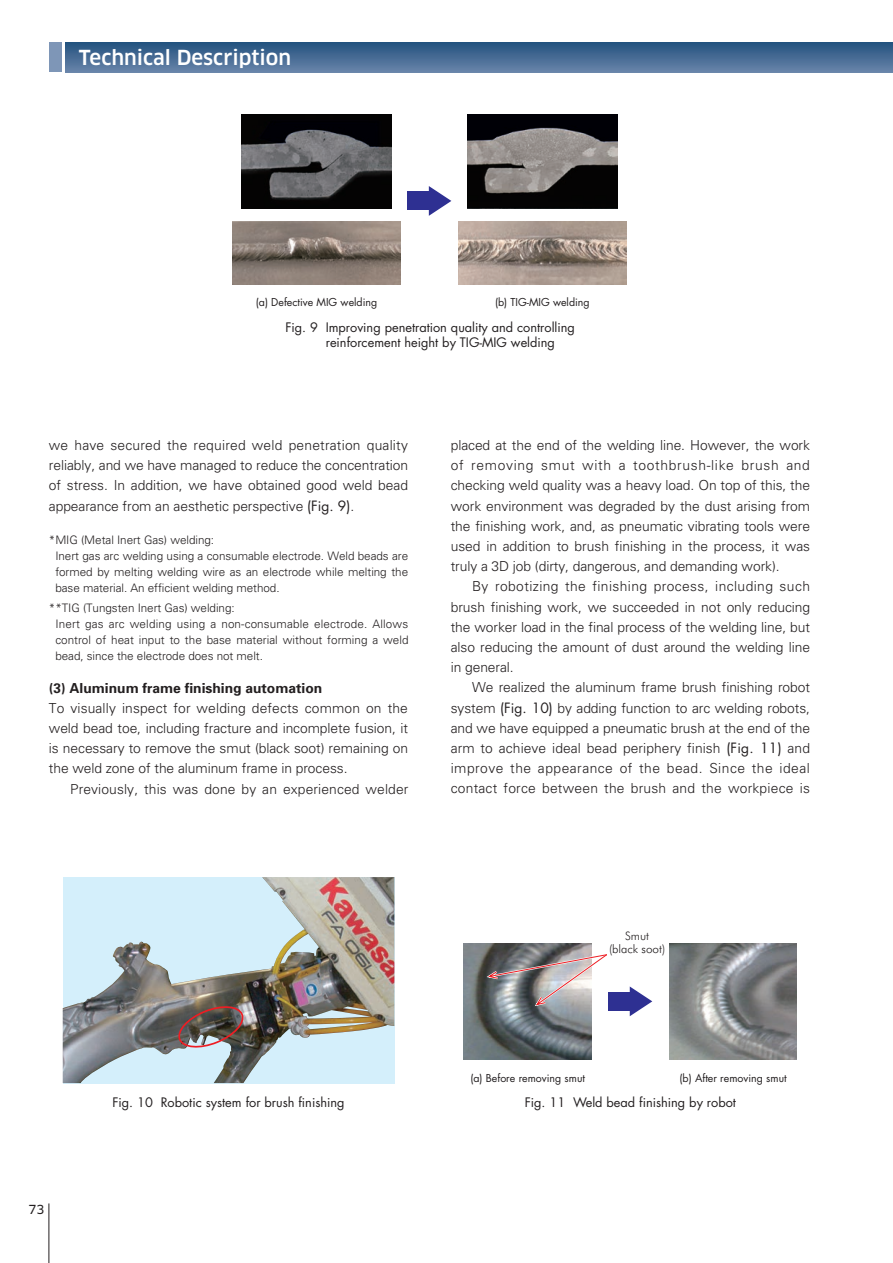
<style>
.page{position:relative;width:893px;height:1263px;background:#fff}
.page>*{position:absolute;margin:0;border:0;box-sizing:border-box;transform-origin:0 0}
.t1{font:500 20.25px "Clan Pro";color:#fff}
.t2{font:300 13.8px/20.2px "Univers";letter-spacing:-.005em;color:#231f20;text-align:justify}
.t3{font:700 13.8px "Univers";color:#231f20}
.t4{font:12.75px/14.9px "Futura";color:#231f20}
.t5{font:12.15px "Clan Pro News";color:#231f20}
.t6{font:300 11.7px/15.9px "Univers";letter-spacing:-.005em;color:#231f20}
.t7{font:300 11.7px/12.8px "Futura BT";color:#231f20;text-align:center}
.t8{font:10.65px "Futura";color:#231f20}
.s1{font-family:"Futura";font-weight:400}
</style>
<div class="page">
<svg style="left:66px;top:43px;width:826px;height:29px;background:#466b94"></svg>
<div style="left:49px;top:43px;width:13px;height:29px;background:#7e96b7"></div>
<hr style="left:49px;top:1203px;width:1px;height:60px;background:#231f20">
<svg style="left:892px;top:43px;width:1px;height:29px"></svg>
<img style="left:242px;top:115px;width:149px;height:93px">
<img style="left:468px;top:115px;width:149px;height:93px">
<img style="left:232px;top:221px;width:169px;height:63px">
<img style="left:458px;top:221px;width:169px;height:63px">
<div style="left:408px;top:192px;width:21px;height:18px;background:#2e3092"></div>
<svg style="left:429px;top:186px;width:22px;height:30px"></svg>
<img style="left:63px;top:877px;width:331px;height:206px">
<svg style="left:176px;top:1004px;width:69px;height:46px;background:#736360"></svg>
<div style="left:608px;top:992px;width:22px;height:18px;background:#2e3092"></div>
<svg style="left:630px;top:986px;width:22px;height:30px"></svg>
<img style="left:464px;top:943px;width:127px;height:117px">
<img style="left:669px;top:943px;width:128px;height:117px">
<svg style="left:484px;top:952px;width:123px;height:56px;background:#a49ea0"></svg>
<h1 class="t1" style="left:79px;top:46px;width:214px">Technical Description</h1>
<p class="t8" style="left:256px;top:295px;width:123px">(a) Defective MIG welding</p>
<p class="t8" style="left:495px;top:295px;width:96px">(b) TIG-MIG welding</p>
<p class="t4" style="left:326px;top:319px;width:251px;text-indent:-40px">Fig. 9 Improving penetration quality and controlling reinforcement height by TIG-MIG welding</p>
<p class="t2" style="left:49px;top:435px;width:361px">we have secured the required weld penetration quality reliably, and we have managed to reduce the concentration of stress. In addition, we have obtained good weld bead appearance from an aesthetic perspective <span class="s1">(Fig. 9)</span>.</p>
<p class="t6" style="left:55px;top:531px;width:354px;text-indent:-6px">*MIG (Metal Inert Gas) welding:<br>Inert gas arc welding using a consumable electrode. Weld beads are formed by melting welding wire as an electrode while melting the base material. An efficient welding method.</p>
<p class="t6" style="left:55px;top:599px;width:355px;text-indent:-6px">**TIG (Tungsten Inert Gas) welding:<br>Inert gas arc welding using a non-consumable electrode. Allows control of heat input to the base material without forming a weld bead, since the electrode does not melt.</p>
<p class="t3" style="left:49px;top:679px;width:275px">(3) Aluminum frame finishing automation</p>
<p class="t2" style="left:49px;top:697px;width:361px">To visually inspect for welding defects common on the weld bead toe, including fracture and incomplete fusion, it is necessary to remove the smut (black soot) remaining on the weld zone of the aluminum frame in process.</p>
<p class="t2" style="left:70px;top:778px;width:340px">Previously, this was done by an experienced welder</p>
<p class="t2" style="left:451px;top:434px;width:361px">placed at the end of the welding line. However, the work of removing smut with a toothbrush-like brush and checking weld quality was a heavy load. On top of this, the work environment was degraded by the dust arising from the finishing work, and, as pneumatic vibrating tools were used in addition to brush finishing in the process, it was truly a 3D job (dirty, dangerous, and demanding work).</p>
<p class="t2" style="left:451px;top:576px;width:361px;text-indent:21px">By robotizing the finishing process, including such brush finishing work, we succeeded in not only reducing the worker load in the final process of the welding line, but also reducing the amount of dust around the welding line in general.</p>
<p class="t2" style="left:451px;top:677px;width:361px;text-indent:21px">We realized the aluminum frame brush finishing robot system <span class="s1">(Fig. 10)</span> by adding function to arc welding robots, and we have equipped a pneumatic brush at the end of the arm to achieve ideal bead periphery finish <span class="s1">(Fig. 11)</span> and improve the appearance of the bead. Since the ideal contact force between the brush and the workpiece is</p>
<p class="t7" style="left:609px;top:929px;width:58px">Smut (black soot)</p>
<p class="t8" style="left:470px;top:1070px;width:116px">(a) Before removing smut</p>
<p class="t8" style="left:679px;top:1070px;width:109px">(b) After removing smut</p>
<p class="t5" style="left:28px;top:1202px;width:17px">73</p>
<p class="t4" style="left:112px;top:1095px;width:234px">Fig. 10 Robotic system for brush finishing</p>
<p class="t4" style="left:525px;top:1095px;width:213px">Fig. 11 Weld bead finishing by robot</p>
</div>
